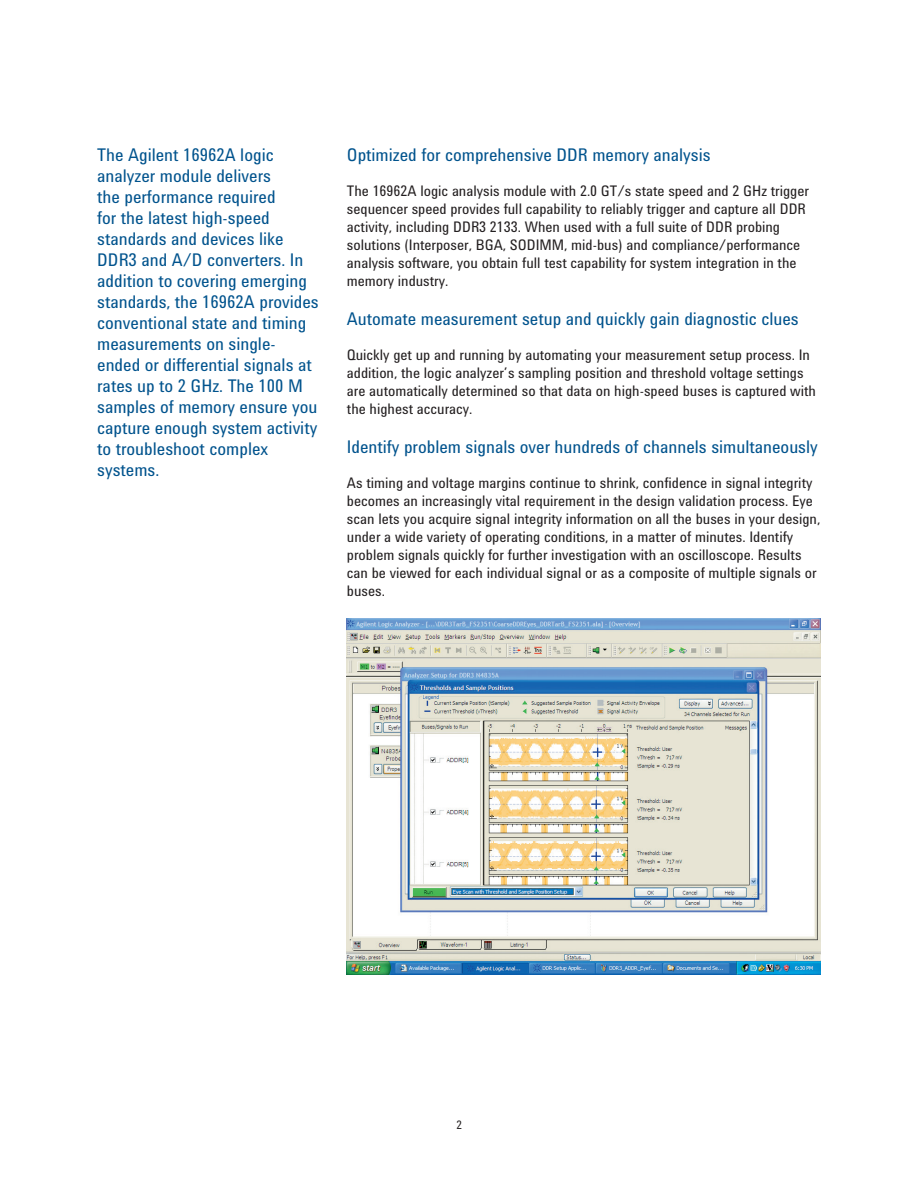
<style>
.page{position:relative;width:918px;height:1188px;background:#fff}
.page>*{position:absolute;margin:0;border:0;box-sizing:border-box;transform-origin:0 0}
.Header_2_-_Navy_Blue{font:18px/21px "Agilent Condensed CFF";color:#00538d}
.Body_Text{font:15px/18px "Agilent Condensed CFF";color:#231f20}
.Header_2_-_Navy_Blue-2{font:12px "Agilent Condensed CFF";color:#231f20}
</style>
<div class="page">
<img style="left:347px;top:619px;width:474px;height:355px">
<p class="Header_2_-_Navy_Blue" style="left:97px;top:144px;width:223px">The Agilent 16962A logic analyzer module delivers<br>the performance required<br>for the latest high-speed standards and devices like<br>DDR3 and A/D converters. In addition to covering emerging standards, the 16962A provides conventional state and timing measurements on single&shy;ended or differential signals at rates up to 2 GHz. The 100 M samples of memory ensure you capture enough system activity to troubleshoot complex systems.</p>
<p class="Header_2_-_Navy_Blue" style="left:347px;top:144px;width:365px">Optimized for comprehensive DDR memory analysis</p>
<p class="Body_Text" style="left:347px;top:182px;width:464px">The 16962A logic analysis module with 2.0 GT/s state speed and 2 GHz trigger sequencer speed provides full capability to reliably trigger and capture all DDR activity, including DDR3 2133. When used with a full suite of DDR probing solutions (Interposer, BGA, SODIMM, mid-bus) and compliance/performance analysis software, you obtain full test capability for system integration in the memory industry.</p>
<p class="Header_2_-_Navy_Blue" style="left:347px;top:308px;width:453px">Automate measurement setup and quickly gain diagnostic clues</p>
<p class="Body_Text" style="left:347px;top:346px;width:471px">Quickly get up and running by automating your measurement setup process. In addition, the logic analyzer’s sampling position and threshold voltage settings are automatically determined so that data on high-speed buses is captured with the highest accuracy.</p>
<p class="Header_2_-_Navy_Blue" style="left:347px;top:436px;width:472px">Identify problem signals over hundreds of channels simultaneously</p>
<p class="Body_Text" style="left:347px;top:474px;width:475px">As timing and voltage margins continue to shrink, confidence in signal integrity becomes an increasingly vital requirement in the design validation process. Eye scan lets you acquire signal integrity information on all the buses in your design, under a wide variety of operating conditions, in a matter of minutes. Identify problem signals quickly for further investigation with an oscilloscope. Results can be viewed for each individual signal or as a composite of multiple signals or buses.</p>
<p class="Header_2_-_Navy_Blue-2" style="left:456px;top:1115px;width:7px">2</p>
</div>
